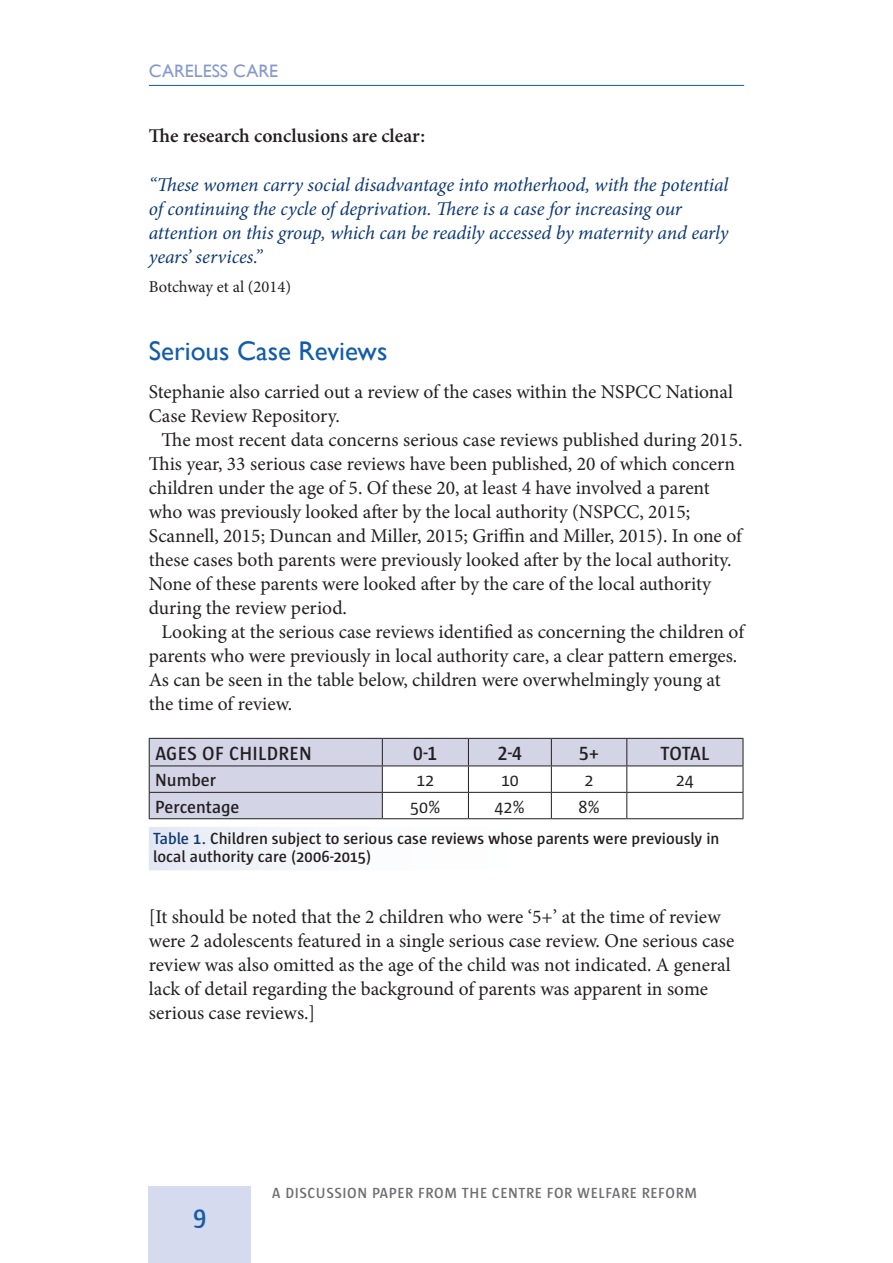
<style>
.page{position:relative;width:893px;height:1263px;background:#fff}
.page>*{position:absolute;margin:0;border:0;box-sizing:border-box;transform-origin:0 0}
.t1{font:27px "Gill Sans";color:#135cab}
.t2{font:600 27px "Sun";color:#135cab}
.t3{font:19.5px/24px "Minion Pro";color:#231f20}
.t4{font:italic 19.5px/24px "Minion Pro";letter-spacing:-.01em;color:#0d3974}
.t5{font:600 19.5px "Minion Pro";letter-spacing:-.005em;color:#231f20}
.t6{font:600 19.5px "Sun";letter-spacing:.015em;color:#231f20}
.t7{font:600 18px "Sun";color:#231f20}
.t8{font:18px "Sun";color:#231f20}
.t9{font:18px "Gill Sans";color:#8699cd}
.t10{font:600 16.5px/18px "Sun";color:#231f20}
.t11{font:16.5px "Minion Pro";color:#231f20}
.t12{font:600 15px "Sun";letter-spacing:.04em;color:#6c6d70}
.s1{color:#0d3974}
</style>
<div class="page">
<div style="left:149px;top:827px;width:595px;height:25px;background:linear-gradient(to right,#eef0f8,#fff)"></div>
<div style="left:149px;top:845px;width:595px;height:25px;background:linear-gradient(to right,#eef0f8,#fff)"></div>
<svg style="left:150px;top:739px;width:593px;height:79px;fill:#d4d4e7"></svg>
<hr style="left:627px;top:738px;width:116px;height:1px;background:#231f20">
<hr style="left:627px;top:765px;width:116px;height:1px;background:#231f20">
<hr style="left:627px;top:792px;width:116px;height:1px;background:#231f20">
<svg style="left:743px;top:739px;width:1px;height:79px"></svg>
<hr style="left:627px;top:818px;width:116px;height:1px;background:#231f20">
<hr style="left:149px;top:738px;width:233px;height:1px;background:#231f20">
<hr style="left:149px;top:765px;width:233px;height:1px;background:#231f20">
<hr style="left:149px;top:792px;width:233px;height:1px;background:#231f20">
<svg style="left:149px;top:739px;width:1px;height:79px"></svg>
<hr style="left:149px;top:818px;width:233px;height:1px;background:#231f20">
<hr style="left:382px;top:738px;width:86px;height:1px;background:#231f20">
<hr style="left:382px;top:765px;width:86px;height:1px;background:#231f20">
<hr style="left:382px;top:792px;width:86px;height:1px;background:#231f20">
<svg style="left:382px;top:739px;width:1px;height:79px"></svg>
<hr style="left:382px;top:818px;width:86px;height:1px;background:#231f20">
<hr style="left:468px;top:738px;width:83px;height:1px;background:#231f20">
<hr style="left:468px;top:765px;width:83px;height:1px;background:#231f20">
<hr style="left:468px;top:792px;width:83px;height:1px;background:#231f20">
<svg style="left:468px;top:739px;width:1px;height:79px"></svg>
<hr style="left:468px;top:818px;width:83px;height:1px;background:#231f20">
<hr style="left:551px;top:738px;width:76px;height:1px;background:#231f20">
<hr style="left:551px;top:765px;width:76px;height:1px;background:#231f20">
<hr style="left:551px;top:792px;width:76px;height:1px;background:#231f20">
<svg style="left:551px;top:739px;width:1px;height:79px"></svg>
<svg style="left:626px;top:739px;width:1px;height:79px"></svg>
<hr style="left:551px;top:818px;width:76px;height:1px;background:#231f20">
<hr style="left:149px;top:85px;width:595px;height:1px;background:#135cab">
<div style="left:149px;top:1186px;width:102px;height:77px;background:#d5daee"></div>
<p class="t9" style="left:149px;top:60px;width:131px">CARELESS CARE</p>
<p class="t5" style="left:149px;top:122px;width:278px">The research conclusions are clear:</p>
<p class="t4" style="left:149px;top:173px;width:581px">“These women carry social disadvantage into motherhood, with the potential of continuing the cycle of deprivation. There is a case for increasing our attention on this group, which can be readily accessed by maternity and early years’ services.”</p>
<p class="t11" style="left:149px;top:275px;width:144px">Botchway et al (2014)</p>
<h1 class="t1" style="left:149px;top:335px;width:240px">Serious Case Reviews</h1>
<p class="t3" style="left:149px;top:380px;width:586px">Stephanie also carried out a review of the cases within the NSPCC National<br>Case Review Repository.</p>
<p class="t3" style="left:149px;top:428px;width:595px;text-indent:13px">The most recent data concerns serious case reviews published during 2015.<br>This year, 33 serious case reviews have been published, 20 of which concern children under the age of 5. Of these 20, at least 4 have involved a parent who was previously looked after by the local authority (NSPCC, 2015; Scannell, 2015; Duncan and Miller, 2015; Griffin and Miller, 2015). In one of these cases both parents were previously looked after by the local authority.<br>None of these parents were looked after by the care of the local authority during the review period.</p>
<p class="t3" style="left:149px;top:620px;width:597px;text-indent:13px">Looking at the serious case reviews identified as concerning the children of parents who were previously in local authority care, a clear pattern emerges.<br>As can be seen in the table below, children were overwhelmingly young at the time of review.</p>
<p class="t6" style="left:155px;top:743px;width:158px">AGES OF CHILDREN</p>
<p class="t6" style="left:413px;top:743px;width:26px">0-1</p>
<p class="t6" style="left:498px;top:743px;width:26px">2-4</p>
<p class="t6" style="left:579px;top:743px;width:21px">5+</p>
<p class="t6" style="left:660px;top:743px;width:51px">TOTAL</p>
<p class="t7" style="left:155px;top:770px;width:63px">Number</p>
<p class="t8" style="left:416px;top:770px;width:19px">12</p>
<p class="t8" style="left:501px;top:770px;width:19px">10</p>
<p class="t8" style="left:585px;top:770px;width:10px">2</p>
<p class="t8" style="left:676px;top:770px;width:20px">24</p>
<p class="t7" style="left:155px;top:797px;width:86px">Percentage</p>
<p class="t8" style="left:410px;top:797px;width:32px">50%</p>
<p class="t8" style="left:495px;top:797px;width:32px">42%</p>
<p class="t8" style="left:578px;top:797px;width:23px">8%</p>
<p class="t10" style="left:153px;top:829px;width:568px"><span class="s1">Table 1.</span> Children subject to serious case reviews whose parents were previously in local authority care (2006-2015)</p>
<p class="t3" style="left:149px;top:904px;width:587px">[It should be noted that the 2 children who were ‘5+’ at the time of review were 2 adolescents featured in a single serious case review. One serious case review was also omitted as the age of the child was not indicated. A general lack of detail regarding the background of parents was apparent in some serious case reviews.]</p>
<h1 class="t2" style="left:193px;top:1201px;width:15px">9</h1>
<p class="t12" style="left:272px;top:1185px;width:426px">A DISCUSSION PAPER FROM THE CENTRE FOR WELFARE REFORM</p>
</div>
